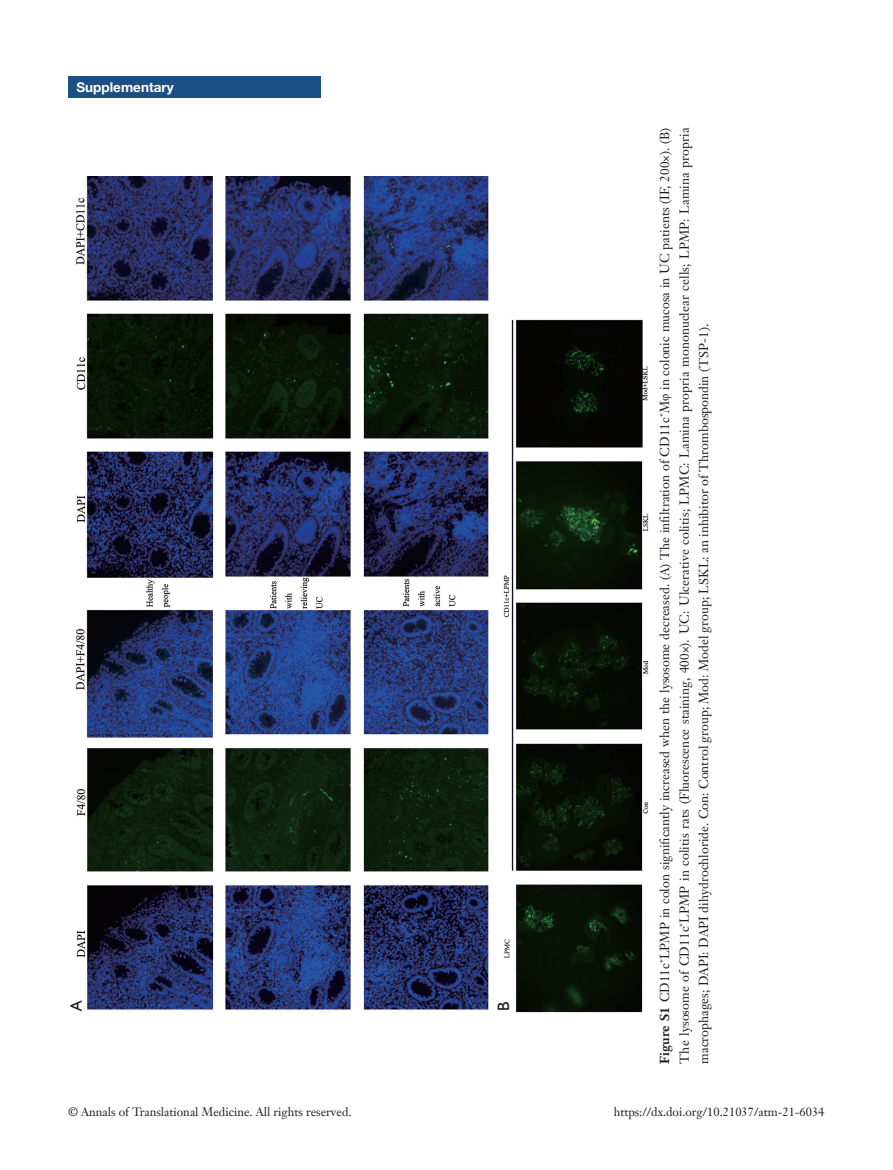
<style>
.page{position:relative;width:893px;height:1170px;background:#fff}
.page>*{position:absolute;margin:0;border:0;box-sizing:border-box;transform-origin:0 0}
.t1{font:16.5px "Humanist 521 BT";color:#231f20}
.栏目{font:700 13.5px "Helvetica Neue LT Pro";color:#fff}
.t2{font:12.75px "Janson Text LT";color:#231f20}
.t3{font:12px "Janson Text LT";color:#231f20}
.t4{font:7.5px "Janson Text LT";color:#231f20}
.s1{font-weight:700}
.s2{font-family:"Times New Roman"}
</style>
<div class="page">
<img style="left:75px;top:176px;width:574px;height:837px">
<div style="left:68px;top:997px;width:17px;height:17px;background:#fff"></div>
<div style="left:495px;top:997px;width:17px;height:17px;background:#fff"></div>
<div style="left:68px;top:77px;width:252px;height:21px;background:#1c5085"></div>
<p class="栏目" style="left:77px;top:79px;width:99px">Supplementary</p>
<p class="t1" style="left:66px;top:1011px;width:12px;rotate:-90deg">A</p>
<p class="t1" style="left:493px;top:1010px;width:11px;rotate:-90deg">B</p>
<p class="t2" style="left:676px;top:1063px;width:937px;rotate:-90deg">The lysosome of CD11c LPMP in colitis rats (Fluorescence staining, 400×). UC: Ulcerative colitis; LPMC: Lamina propria mononuclear cells; LPMP: Lamina propria</p>
<p class="t2" style="left:657px;top:1063px;width:937px;rotate:-90deg"><span class="s1">Figure S1</span> CD11c LPMP in colon significantly increased when the lysosome decreased. (A) The infiltration of CD11c M<span class="s2">φ</span> in colonic mucosa in UC patients (IF, 200×). (B)</p>
<p class="t2" style="left:696px;top:1063px;width:741px;rotate:-90deg">macrophages; DAPI: DAPI dihydrochloride. Con: Control group; Mod: Model group; LSKL: an inhibitor of Thrombospondin (TSP-1).</p>
<p class="t4" style="left:656px;top:417px;width:5px;rotate:-90deg">+</p>
<p class="t4" style="left:675px;top:926px;width:5px;rotate:-90deg">+</p>
<p class="t4" style="left:656px;top:963px;width:5px;rotate:-90deg">+</p>
<p class="t3" style="left:68px;top:1104px;width:285px">© Annals of Translational Medicine. All rights reserved.</p>
<p class="t3" style="left:614px;top:1104px;width:212px">https://dx.doi.org/10.21037/atm-21-6034</p>
</div>
